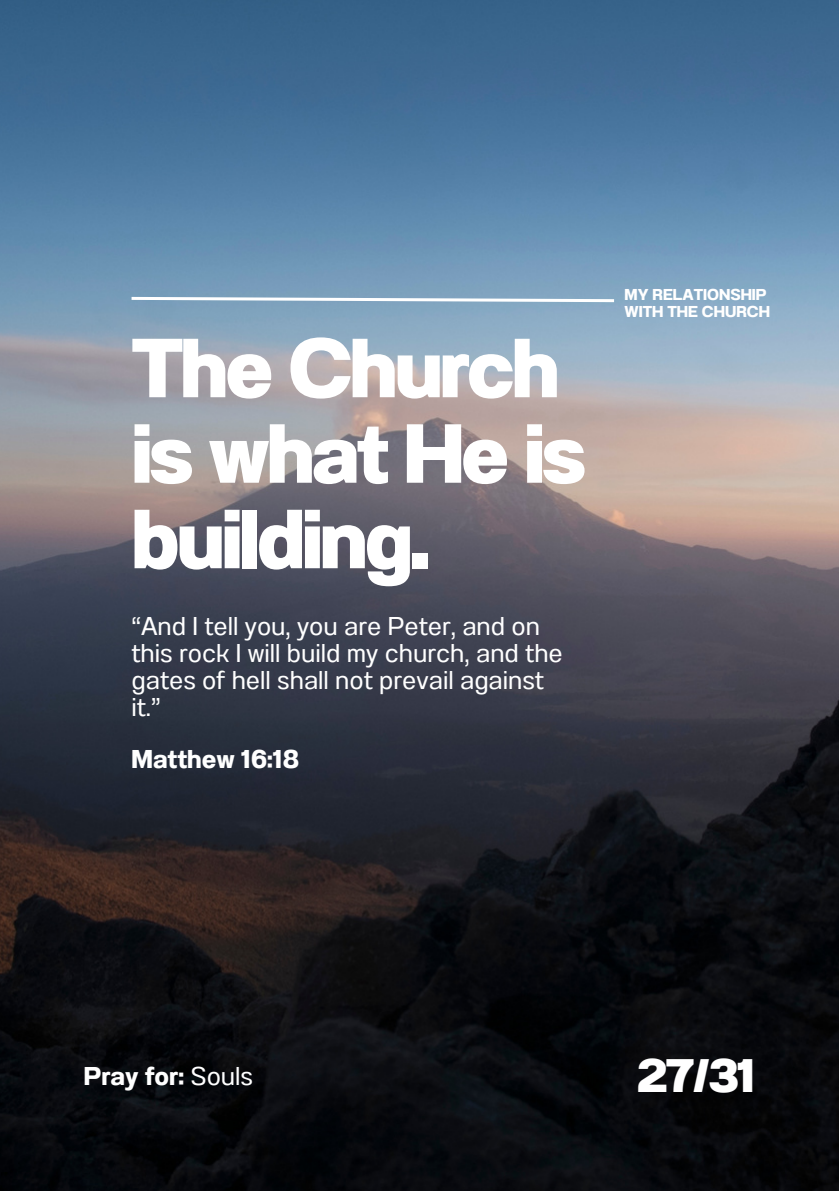
<style>
.page{position:relative;width:839px;height:1191px;background:#fff}
.page>*{position:absolute;margin:0;border:0;box-sizing:border-box;transform-origin:0 0}
.t1{font:800 83.6px/85.6px "Anantason";letter-spacing:-.035em;color:#fff}
.t2{font:800 47px "Anantason";color:#fff}
.t3{font:25.8px/27px "Anantason";color:#fff}
.t4{font:700 25.8px "Anantason";color:#fff}
.t5{font:700 15.8px/17px "Anantason";color:#fff}
.s1{font-weight:400}
</style>
<div class="page">
<img style="left:0;top:0;width:838px;height:1191px">
<svg style="left:128px;top:295px;width:489px;height:9px"></svg>
<p class="t1" style="left:131px;top:326px;width:455px">The Church is what He is building.</p>
<p class="t3" style="left:131px;top:613px;width:433px">“And I tell you, you are Peter, and on this rock I will build my church, and the gates of hell shall not prevail against it.”</p>
<p class="t4" style="left:131px;top:744px;width:169px">Matthew 16:18</p>
<p class="t5" style="left:624px;top:286px;width:147px">MY RELATIONSHIP<br>WITH THE CHURCH</p>
<p class="t4" style="left:84px;top:1061px;width:170px">Pray for: <span class="s1">Souls</span></p>
<p class="t2" style="left:637px;top:1049px;width:120px">27/31</p>
</div>
